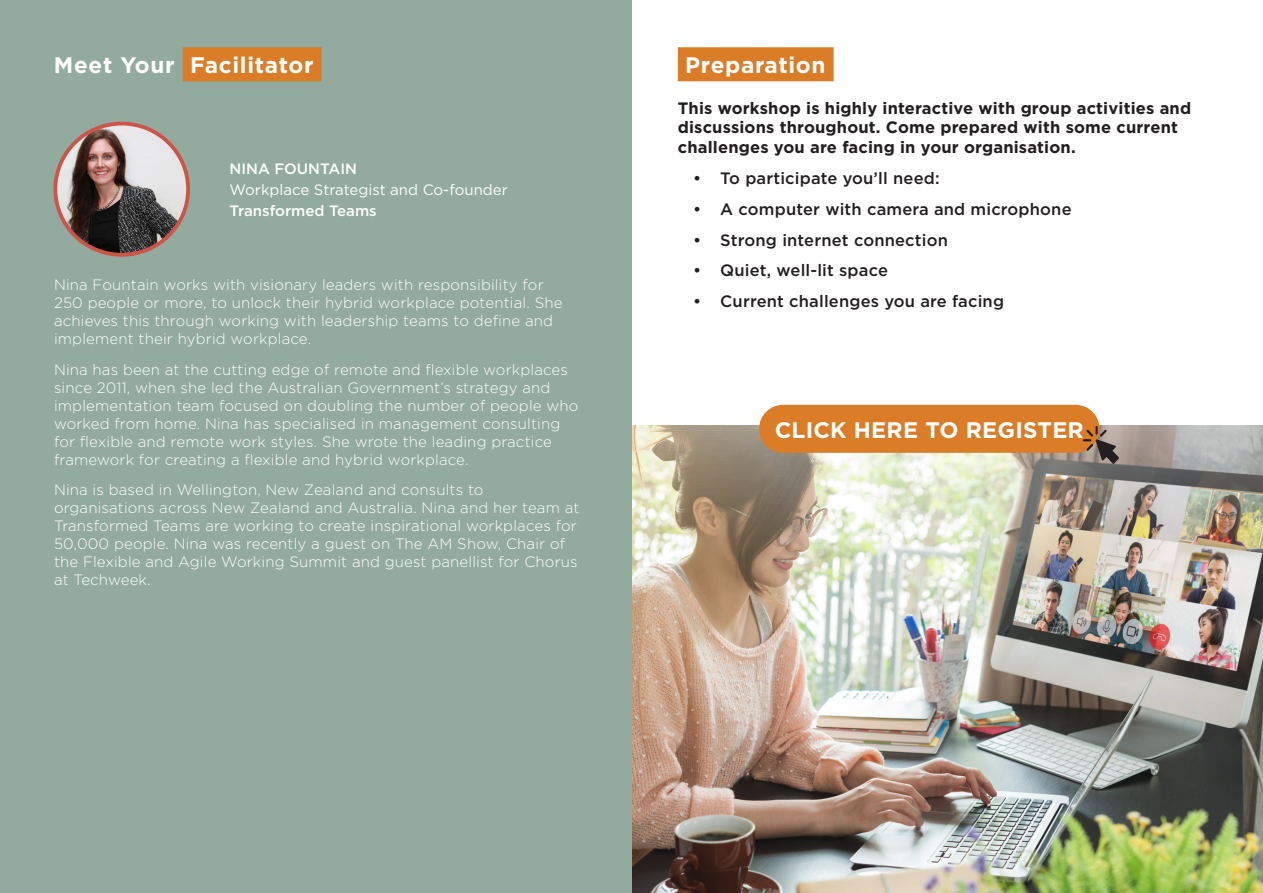
<style>
.page{position:relative;width:1263px;height:893px;background:#fff}
.page>*{position:absolute;margin:0;border:0;box-sizing:border-box;transform-origin:0 0}
.Body_Text{font:700 22.5px "Gotham";letter-spacing:.025em;color:#fff}
.Body_Text-2{font:700 16.5px/19.8px "Gotham";letter-spacing:.01em;color:#231f20}
.t1{font:500 16.5px "Gotham";letter-spacing:.01em;color:#231f20}
.Body_Text-3{font:300 15px/18px "Gotham";letter-spacing:.01em;color:#fff}
.t2{font:15px "Gotham";color:#fff}
.t3{font:500 15px "Gotham";color:#fff}
</style>
<div class="page">
<img style="left:631px;top:426px;width:632px;height:467px">
<div style="left:759px;top:405px;width:340px;height:48px;background:#db7c26;border-radius:24px"></div>
<svg style="left:1083px;top:426px;width:36px;height:38px"></svg>
<div style="left:678px;top:47px;width:156px;height:34px;background:#db7c26"></div>
<div style="left:0;top:0;width:631px;height:893px;background:#92ab9e"></div>
<img style="left:58px;top:124px;width:130px;height:130px">
<div style="left:53px;top:122px;width:137px;height:135px;border:4px solid #cc5547;border-radius:50%"></div>
<div style="left:183px;top:47px;width:139px;height:34px;background:#db7c26"></div>
<p class="Body_Text" style="left:54px;top:50px;width:261px">Meet Your Facilitator</p>
<p class="t3" style="left:230px;top:159px;width:129px">NINA FOUNTAIN</p>
<p class="t2" style="left:230px;top:180px;width:280px">Workplace Strategist and Co-founder</p>
<p class="t3" style="left:230px;top:201px;width:149px">Transformed Teams</p>
<p class="Body_Text-3" style="left:54px;top:275px;width:510px">Nina Fountain works with visionary leaders with responsibility for 250 people or more, to unlock their hybrid workplace potential. She achieves this through working with leadership teams to define and implement their hybrid workplace.</p>
<p class="Body_Text-3" style="left:54px;top:360px;width:526px">Nina has been at the cutting edge of remote and flexible workplaces since 2011, when she led the Australian Government’s strategy and implementation team focused on doubling the number of people who worked from home. Nina has specialised in management consulting for flexible and remote work styles. She wrote the leading practice framework for creating a flexible and hybrid workplace.</p>
<p class="Body_Text-3" style="left:54px;top:481px;width:527px">Nina is based in Wellington, New Zealand and consults to organisations across New Zealand and Australia. Nina and her team at Transformed Teams are working to create inspirational workplaces for 50,000 people. Nina was recently a guest on The AM Show, Chair of the Flexible and Agile Working Summit and guest panellist for Chorus at Techweek.</p>
<p class="Body_Text" style="left:685px;top:50px;width:142px">Preparation</p>
<p class="Body_Text-2" style="left:678px;top:98px;width:515px">This workshop is highly interactive with group activities and discussions throughout. Come prepared with some current challenges you are facing in your organisation.</p>
<p class="t1" style="left:693px;top:167px;width:248px">• To participate you’ll need:</p>
<p class="t1" style="left:693px;top:198px;width:380px">• A computer with camera and microphone</p>
<p class="t1" style="left:693px;top:229px;width:256px">• Strong internet connection</p>
<p class="t1" style="left:693px;top:260px;width:196px">• Quiet, well-lit space</p>
<p class="t1" style="left:693px;top:290px;width:312px">• Current challenges you are facing</p>
<p class="Body_Text" style="left:775px;top:415px;width:311px">CLICK HERE TO REGISTER</p>
</div>
